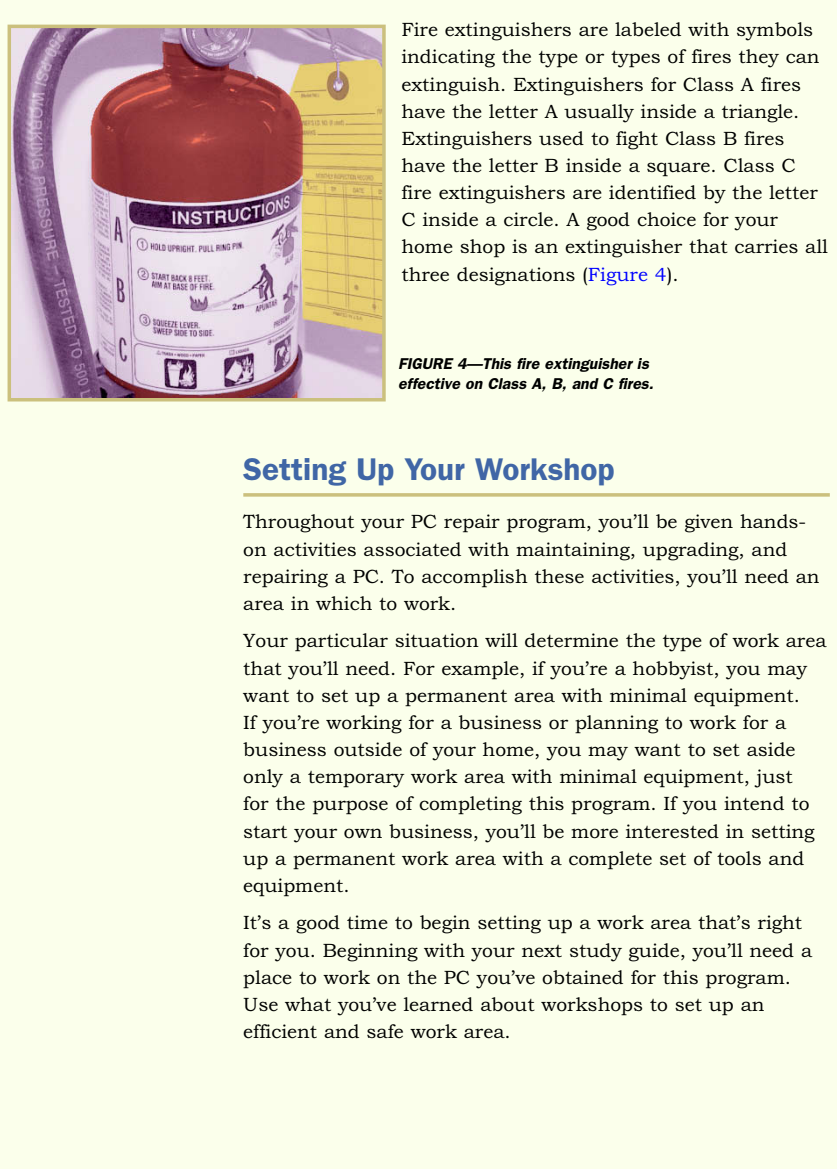
<style>
.page{position:relative;width:837px;height:1169px;background:#fff}
.page>*{position:absolute;margin:0;border:0;box-sizing:border-box;transform-origin:0 0}
.t1{font:600 31.5px "Franklin Gothic";color:#4066a6}
.t2{font:19.25px/27.1px "Bookman Old Style";color:#000}
.t3{font:italic 600 15.75px/19.2px "Franklin Gothic";color:#000}
.s1{color:#00f}
</style>
<div class="page">
<div style="left:0;top:0;width:837px;height:1168px;background:#fbffeb"></div>
<hr style="left:243px;top:493px;width:586px;height:3px;background:#cbc07d">
<img style="left:13px;top:30px;width:368px;height:366px">
<div style="left:8px;top:25px;width:378px;height:376px;border:4px solid #cbc07d"></div>
<p class="t2" style="left:401px;top:18px;width:428px">Fire extinguishers are labeled with symbols indicating the type or types of fires they can extinguish. Extinguishers for Class A fires have the letter A usually inside a triangle.<br>Extinguishers used to fight Class B fires have the letter B inside a square. Class C fire extinguishers are identified by the letter C inside a circle. A good choice for your home shop is an extinguisher that carries all three designations (<span class="s1">Figure 4</span>).</p>
<p class="t3" style="left:398px;top:355px;width:259px">FIGURE 4—This fire extinguisher is effective on Class A, B, and C fires.</p>
<h1 class="t1" style="left:243px;top:458px;width:373px">Setting Up Your Workshop</h1>
<p class="t2" style="left:243px;top:510px;width:578px">Throughout your PC repair program, you’ll be given hands&shy;on activities associated with maintaining, upgrading, and repairing a PC. To accomplish these activities, you’ll need an area in which to work.</p>
<p class="t2" style="left:243px;top:629px;width:585px">Your particular situation will determine the type of work area that you’ll need. For example, if you’re a hobbyist, you may want to set up a permanent area with minimal equipment.<br>If you’re working for a business or planning to work for a business outside of your home, you may want to set aside only a temporary work area with minimal equipment, just<br>for the purpose of completing this program. If you intend to start your own business, you’ll be more interested in setting up a permanent work area with a complete set of tools and equipment.</p>
<p class="t2" style="left:243px;top:911px;width:570px">It’s a good time to begin setting up a work area that’s right for you. Beginning with your next study guide, you’ll need a place to work on the PC you’ve obtained for this program.<br>Use what you’ve learned about workshops to set up an efficient and safe work area.</p>
</div>
